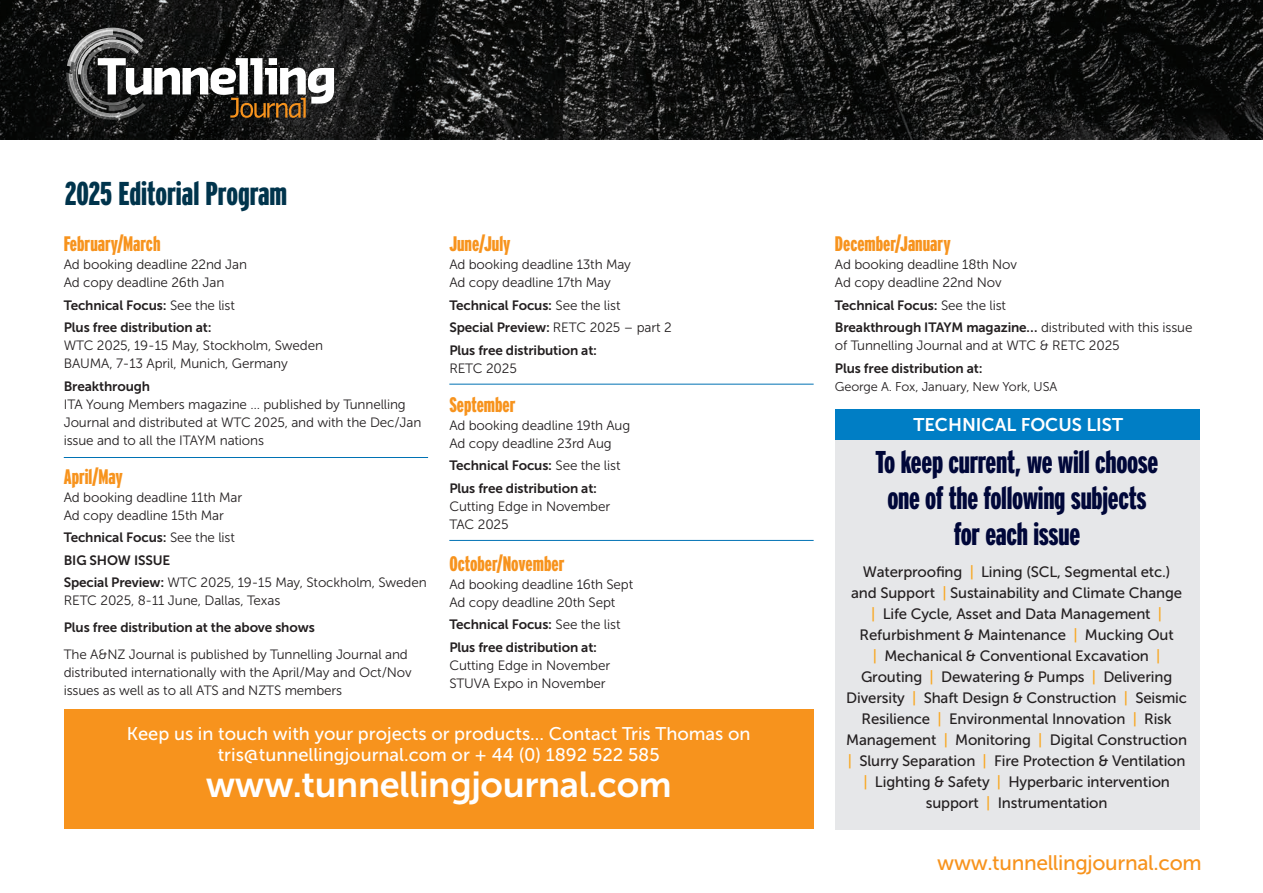
<style>
.page{position:relative;width:1263px;height:893px;background:#fff}
.page>*{position:absolute;margin:0;border:0;box-sizing:border-box;transform-origin:0 0}
.t1{font:36px "Museo Sans 700";letter-spacing:-.01em;color:#fff}
.t2{font:900 33px "Interstate Compressed";color:#00344c}
.t3{font:900 31.5px "Interstate Compressed";letter-spacing:-.01em;color:#000739}
.t4{font:900 21px "Interstate Compressed";color:#f7931d}
.t5{font:21px "Museo Sans 500";letter-spacing:-.015em;color:#f7931d}
.t6{font:18.3px "Museo Sans 500";color:#fff}
.t7{font:18.3px "Museo Sans 700";color:#fff}
.t8{font:15px/21px "Museo Sans 500";letter-spacing:-.01em;color:#231f20;text-align:center}
.t9{font:13.5px/18px "Museo Sans 300";letter-spacing:-.01em;color:#231f20}
.t10{font:13.5px "Museo Sans 700";letter-spacing:-.01em;color:#231f20}
.t11{font:12.75px "Museo Sans 300";letter-spacing:-.01em;color:#231f20}
.s1{font-family:"Museo Sans 300"}
.s2{font-family:"Museo Sans 700"}
.s3{color:#f9a51b}
</style>
<div class="page">
<img style="left:0;top:0;width:1263px;height:139px">
<svg style="left:65px;top:27px;width:269px;height:93px"></svg>
<div style="left:64px;top:709px;width:750px;height:120px;background:#f7931d"></div>
<div style="left:835px;top:409px;width:364px;height:344px;background:#007ec5"></div>
<div style="left:835px;top:440px;width:364px;height:389px;background:#e6e7e9"></div>
<hr style="left:64px;top:457px;width:364px;height:1px;background:#0072b4">
<hr style="left:449px;top:540px;width:365px;height:1px;background:#0072b4">
<hr style="left:449px;top:384px;width:365px;height:1px;background:#0072b4">
<p class="t2" style="left:65px;top:175px;width:224px">2025 Editorial Program</p>
<p class="t4" style="left:64px;top:232px;width:98px">February/March</p>
<p class="t9" style="left:64px;top:256px;width:185px">Ad booking deadline 22nd Jan</p>
<p class="t9" style="left:64px;top:274px;width:162px">Ad copy deadline 26th Jan</p>
<p class="t10" style="left:64px;top:298px;width:173px">Technical Focus: <span class="s1">See the list</span></p>
<p class="t10" style="left:64px;top:320px;width:149px">Plus free distribution at:</p>
<p class="t9" style="left:64px;top:337px;width:261px">WTC 2025, 19-15 May, Stockholm, Sweden</p>
<p class="t9" style="left:64px;top:355px;width:225px">BAUMA, 7-13 April, Munich, Germany</p>
<p class="t10" style="left:64px;top:379px;width:88px">Breakthrough</p>
<p class="t9" style="left:64px;top:395px;width:359px">ITA Young Members magazine … published by Tunnelling<br>Journal and distributed at WTC 2025, and with the Dec/Jan issue and to all the ITAYM nations</p>
<p class="t4" style="left:64px;top:465px;width:61px">April/May</p>
<p class="t9" style="left:64px;top:488px;width:180px">Ad booking deadline 11th Mar</p>
<p class="t9" style="left:64px;top:506px;width:162px">Ad copy deadline 15th Mar</p>
<p class="t10" style="left:64px;top:530px;width:173px">Technical Focus: <span class="s1">See the list</span></p>
<p class="t10" style="left:64px;top:553px;width:108px">BIG SHOW ISSUE</p>
<p class="t9" style="left:64px;top:574px;width:364px"><span class="s2">Special Preview:</span> WTC 2025, 19-15 May, Stockholm, Sweden</p>
<p class="t9" style="left:64px;top:592px;width:218px">RETC 2025, 8-11 June, Dallas, Texas</p>
<p class="t10" style="left:64px;top:620px;width:252px">Plus free distribution at the above shows</p>
<p class="t9" style="left:64px;top:646px;width:349px">The A&amp;NZ Journal is published by Tunnelling Journal and distributed internationally with the April/May and Oct/Nov issues as well as to all ATS and NZTS members</p>
<p class="t4" style="left:449px;top:232px;width:63px">June/July</p>
<p class="t9" style="left:449px;top:256px;width:183px">Ad booking deadline 13th May</p>
<p class="t9" style="left:449px;top:274px;width:163px">Ad copy deadline 17th May</p>
<p class="t10" style="left:449px;top:298px;width:173px">Technical Focus: <span class="s1">See the list</span></p>
<p class="t10" style="left:449px;top:320px;width:224px">Special Preview: <span class="s1">RETC 2025 – part 2</span></p>
<p class="t10" style="left:449px;top:343px;width:149px">Plus free distribution at:</p>
<p class="t9" style="left:449px;top:359px;width:69px">RETC 2025</p>
<p class="t4" style="left:449px;top:393px;width:68px">September</p>
<p class="t9" style="left:449px;top:416px;width:182px">Ad booking deadline 19th Aug</p>
<p class="t9" style="left:449px;top:434px;width:164px">Ad copy deadline 23rd Aug</p>
<p class="t10" style="left:449px;top:458px;width:173px">Technical Focus: <span class="s1">See the list</span></p>
<p class="t10" style="left:449px;top:481px;width:149px">Plus free distribution at:</p>
<p class="t9" style="left:449px;top:497px;width:162px">Cutting Edge in November</p>
<p class="t9" style="left:449px;top:515px;width:61px">TAC 2025</p>
<p class="t4" style="left:449px;top:552px;width:117px">October/November</p>
<p class="t9" style="left:449px;top:575px;width:185px">Ad booking deadline 16th Sept</p>
<p class="t9" style="left:449px;top:593px;width:168px">Ad copy deadline 20th Sept</p>
<p class="t10" style="left:449px;top:617px;width:173px">Technical Focus: <span class="s1">See the list</span></p>
<p class="t10" style="left:449px;top:640px;width:149px">Plus free distribution at:</p>
<p class="t9" style="left:449px;top:656px;width:162px">Cutting Edge in November</p>
<p class="t9" style="left:449px;top:674px;width:158px">STUVA Expo in November</p>
<p class="t6" style="left:127px;top:724px;width:625px">Keep us in touch with your projects or products... Contact Tris Thomas on</p>
<p class="t6" style="left:218px;top:745px;width:443px">tris@tunnellingjournal.com or + 44 (0) 1892 522 585</p>
<p class="t1" style="left:206px;top:765px;width:468px">www.tunnellingjournal.com</p>
<p class="t4" style="left:835px;top:232px;width:117px">December/January</p>
<p class="t9" style="left:835px;top:256px;width:184px">Ad booking deadline 18th Nov</p>
<p class="t9" style="left:835px;top:274px;width:168px">Ad copy deadline 22nd Nov</p>
<p class="t10" style="left:835px;top:298px;width:173px">Technical Focus: <span class="s1">See the list</span></p>
<p class="t9" style="left:835px;top:319px;width:359px"><span class="s2">Breakthrough ITAYM magazine…</span> distributed with this issue of Tunnelling Journal and at WTC &amp; RETC 2025</p>
<p class="t10" style="left:835px;top:361px;width:149px">Plus free distribution at:</p>
<p class="t11" style="left:835px;top:380px;width:224px">George A. Fox, January, New York, USA</p>
<p class="t7" style="left:913px;top:415px;width:211px">TECHNICAL FOCUS LIST</p>
<p class="t3" style="left:875px;top:445px;width:284px">To keep current, we will choose</p>
<p class="t3" style="left:887px;top:481px;width:261px">one of the following subjects</p>
<p class="t3" style="left:954px;top:517px;width:128px">for each issue</p>
<p class="t8" style="left:846px;top:562px;width:342px">Waterproofing <span class="s3">|</span> Lining (SCL, Segmental etc.)<br>and Support <span class="s3">|</span> Sustainability and Climate Change<br><span class="s3">|</span> Life Cycle, Asset and Data Management <span class="s3">| </span>Refurbishment &amp; Maintenance <span class="s3">|</span> Mucking Out<br><span class="s3">|</span> Mechanical &amp; Conventional Excavation <span class="s3">| </span>Grouting <span class="s3">|</span> Dewatering &amp; Pumps <span class="s3">|</span> Delivering Diversity <span class="s3">|</span> Shaft Design &amp; Construction <span class="s3">|</span> Seismic Resilience <span class="s3">|</span> Environmental Innovation <span class="s3">|</span> Risk Management <span class="s3">|</span> Monitoring <span class="s3">|</span> Digital Construction <span class="s3">|</span> Slurry Separation <span class="s3">|</span> Fire Protection &amp; Ventilation <span class="s3">|</span> Lighting &amp; Safety <span class="s3">|</span> Hyperbaric intervention support <span class="s3">|</span> Instrumentation</p>
<h3 class="t5" style="left:937px;top:851px;width:266px">www.tunnellingjournal.com</h3>
</div>
